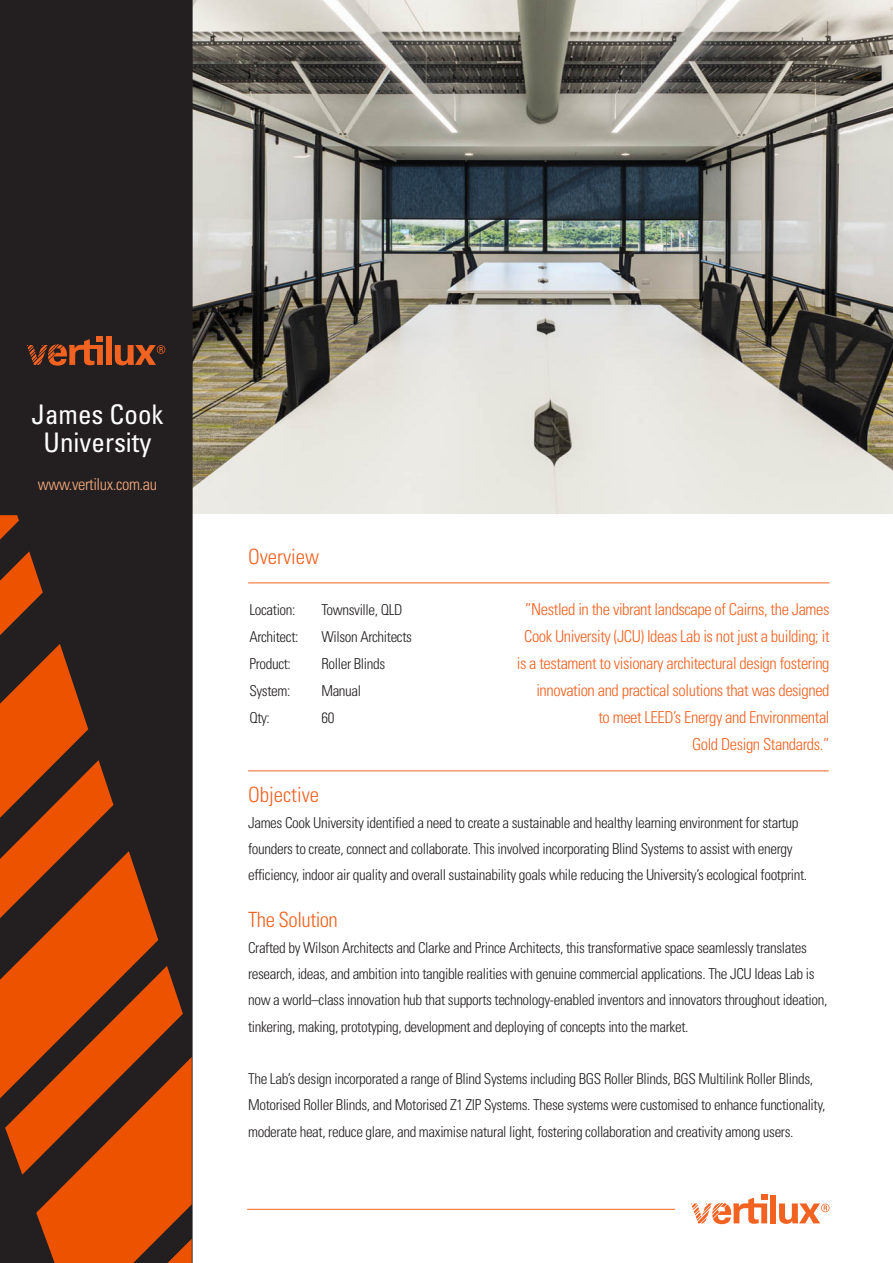
<style>
.page{position:relative;width:893px;height:1263px;background:#fff}
.page>*{position:absolute;margin:0;border:0;box-sizing:border-box;transform-origin:0 0}
.t1{font:condensed 27px "Univers";color:#fff}
.t2{font:300 condensed 21px "Univers";color:#f26221}
.t3{font:300 condensed 21px "Univers";letter-spacing:-.025em;color:#f26221}
.t4{font:300 condensed 16.5px/27px "Univers";letter-spacing:-.025em;color:#f26221;text-align:right}
.t5{font:300 condensed 16.5px "Univers";letter-spacing:-.025em;color:#f8ac7f}
.t6{font:300 condensed 15px/26.2px "Univers";letter-spacing:-.025em;color:#231f20}
</style>
<div class="page">
<img style="left:193px;top:0;width:700px;height:514px">
<div style="left:0;top:0;width:193px;height:1263px;background:#231f20"></div>
<hr style="left:248px;top:582px;width:582px;height:1px;background:#f26221">
<hr style="left:248px;top:770px;width:581px;height:1px;background:#f26221">
<hr style="left:247px;top:1209px;width:428px;height:1px;background:#f26221">
<div style="left:106px;top:336px;width:6px;height:29px;background:#f26221"></div>
<svg style="left:115px;top:345px;width:50px;height:20px"></svg>
<svg style="left:27px;top:336px;width:76px;height:30px;background:#723820"></svg>
<div style="left:770px;top:1195px;width:6px;height:28px;background:#f26221"></div>
<svg style="left:779px;top:1203px;width:51px;height:21px"></svg>
<svg style="left:691px;top:1195px;width:76px;height:29px"></svg>
<svg style="left:0;top:551px;width:43px;height:84px;background:#903a0e"></svg>
<svg style="left:0;top:515px;width:19px;height:25px"></svg>
<svg style="left:0;top:644px;width:192px;height:619px;background:#89380f"></svg>
<p class="t1" style="left:32px;top:397px;width:133px">James Cook</p>
<p class="t1" style="left:44px;top:426px;width:109px">University</p>
<p class="t5" style="left:38px;top:474px;width:121px">www.vertilux.com.au</p>
<p class="t2" style="left:248px;top:544px;width:73px">Overview</p>
<p class="t6" style="left:249px;top:596px;width:48px">Location:</p>
<p class="t6" style="left:321px;top:596px;width:83px">Townsville, QLD</p>
<p class="t6" style="left:249px;top:623px;width:51px">Architect:</p>
<p class="t6" style="left:321px;top:623px;width:92px">Wilson Architects</p>
<p class="t6" style="left:249px;top:650px;width:43px">Product:</p>
<p class="t6" style="left:321px;top:650px;width:65px">Roller Blinds</p>
<p class="t6" style="left:249px;top:677px;width:43px">System:</p>
<p class="t6" style="left:321px;top:677px;width:41px">Manual</p>
<p class="t6" style="left:249px;top:704px;width:22px">Qty:</p>
<p class="t6" style="left:321px;top:704px;width:14px">60</p>
<p class="t4" style="left:517px;top:596px;width:314px">”Nestled in the vibrant landscape of Cairns, the James Cook University (JCU) Ideas Lab is not just a building; it is a testament to visionary architectural design fostering innovation and practical solutions that was designed<br>to meet LEED’s Energy and Environmental<br>Gold Design Standards.”</p>
<p class="t2" style="left:248px;top:781px;width:73px">Objective</p>
<p class="t6" style="left:248px;top:809px;width:561px">James Cook University identified a need to create a sustainable and healthy learning environment for startup founders to create, connect and collaborate. This involved incorporating Blind Systems to assist with energy efficiency, indoor air quality and overall sustainability goals while reducing the University’s ecological footprint.</p>
<p class="t3" style="left:248px;top:906px;width:91px">The Solution</p>
<p class="t6" style="left:248px;top:934px;width:581px">Crafted by Wilson Architects and Clarke and Prince Architects, this transformative space seamlessly translates research, ideas, and ambition into tangible realities with genuine commercial applications. The JCU Ideas Lab is now a world–class innovation hub that supports technology-enabled inventors and innovators throughout ideation, tinkering, making, prototyping, development and deploying of concepts into the market.</p>
<p class="t6" style="left:248px;top:1066px;width:579px">The Lab’s design incorporated a range of Blind Systems including BGS Roller Blinds, BGS Multilink Roller Blinds,<br>Motorised Roller Blinds, and Motorised Z1 ZIP Systems. These systems were customised to enhance functionality, moderate heat, reduce glare, and maximise natural light, fostering collaboration and creativity among users.</p>
</div>
